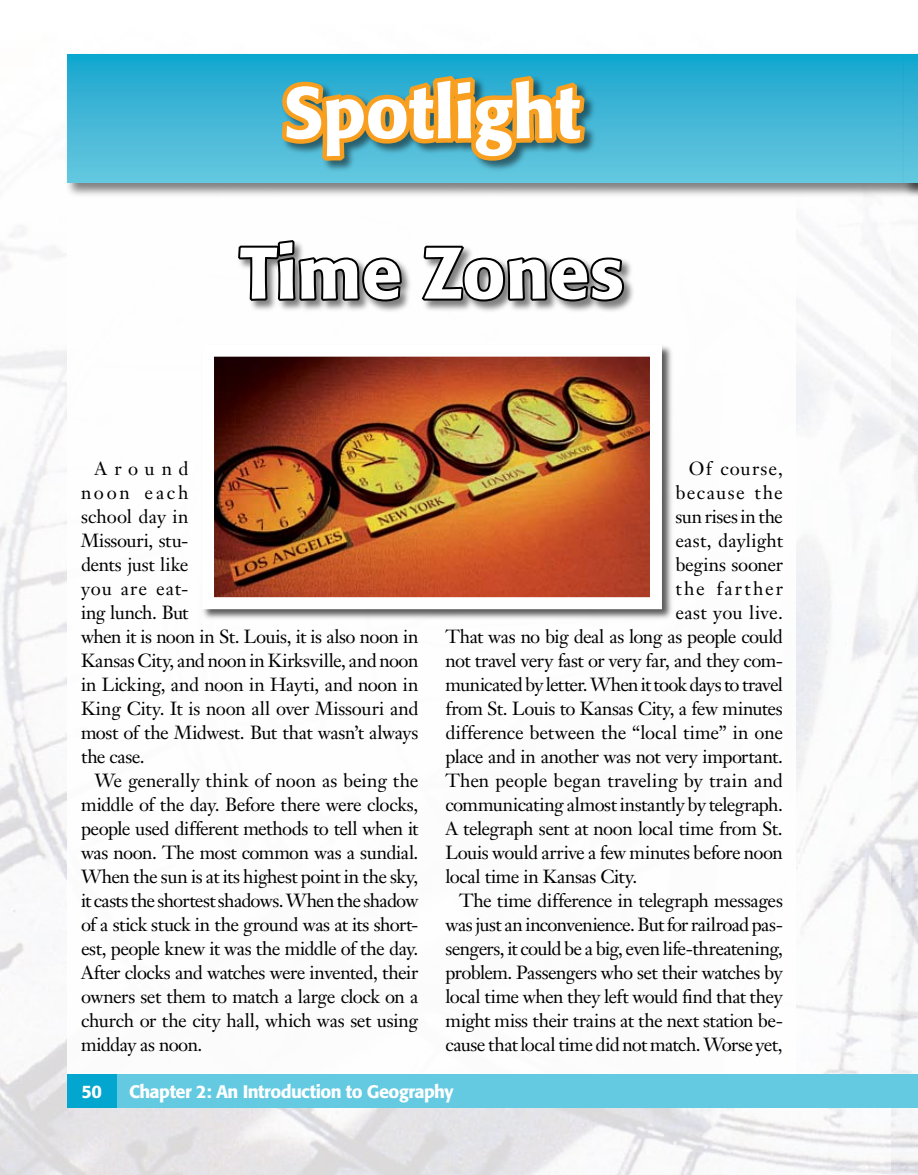
<style>
.page{position:relative;width:918px;height:1175px;background:#fff}
.page>*{position:absolute;margin:0;border:0;box-sizing:border-box;transform-origin:0 0}
.t1{font:500 72px "Formata";letter-spacing:-.005em;color:#fff}
.t2{font:18.75px/24px "Janson Text";letter-spacing:-.025em;color:#000}
.t3{font:18.75px "Janson Text";color:#000}
.t4{font:18.75px "Janson Text";letter-spacing:.005em;color:#000}
.t5{font:18.75px "Janson Text";letter-spacing:.01em;color:#000}
.t6{font:18.75px "Janson Text";letter-spacing:.075em;color:#000}
.t7{font:18.75px "Janson Text";letter-spacing:.11em;color:#000}
.t8{font:18.75px "Janson Text";letter-spacing:.055em;color:#000}
.t9{font:500 18px "Formata";letter-spacing:-.03em;color:#fff}
</style>
<div class="page">
<img style="left:0;top:222px;width:918px;height:952px">
<div style="left:68px;top:58px;width:728px;height:1025px;background:#fff"></div>
<div style="left:65px;top:51px;width:853px;height:147px;background:#000;opacity:.5"></div>
<div style="left:68px;top:54px;width:850px;height:129px;background:linear-gradient(to bottom,#16a6cf,#69c8df)"></div>
<div style="left:237px;top:239px;width:400px;height:75px;background:#000;opacity:.5"></div>
<svg style="left:236px;top:71px;width:390px;height:1103px"></svg>
<div style="left:68px;top:1073px;width:850px;height:34px;background:#63cae1"></div>
<div style="left:68px;top:1073px;width:49px;height:34px;background:#03a6cf"></div>
<div style="left:902px;top:51px;width:16px;height:147px;background:#000;opacity:.5"></div>
<svg style="left:904px;top:54px;width:14px;height:129px;background:#3fb6d6"></svg>
<div style="left:201px;top:343px;width:474px;height:279px;background:#000;opacity:.65"></div>
<img style="left:215px;top:358px;width:434px;height:238px">
<div style="left:202px;top:345px;width:460px;height:264px;border:12px solid #fff"></div>
<h1 class="t1" style="left:283px;top:69px;width:299px">Spotlight</h1>
<h1 class="t1" style="left:240px;top:229px;width:386px">Time Zones</h1>
<p class="t2" style="left:81px;top:456px;width:339px;text-indent:14px">Around<br>noon each<br>school day in<br>Missouri, stu-<br>dents just like<br>you are eat-<br>ing lunch. But<br>when it is noon in St. Louis, it is also noon in<br>Kansas City, and noon in Kirksville, and noon in Licking, and noon in Hayti, and noon in<br>King City. It is noon all over Missouri and most of the Midwest. But that wasn’t always the case.</p>
<p class="t2" style="left:81px;top:768px;width:339px;text-align:justify;text-indent:14px">We generally think of noon as being the middle of the day. Before there were clocks, people used different methods to tell when it was noon. The most common was a sundial.<br>When the sun is at its highest point in the sky, it casts the shortest shadows. When the shadow of a stick stuck in the ground was at its short&shy;est, people knew it was the middle of the day.<br>After clocks and watches were invented, their owners set them to match a large clock on a church or the city hall, which was set using midday as noon.</p>
<p class="t8" style="left:689px;top:456px;width:95px">Of course,</p>
<p class="t6" style="left:675px;top:480px;width:109px">because the</p>
<p class="t2" style="left:675px;top:504px;width:109px">sun rises in the</p>
<p class="t4" style="left:675px;top:528px;width:109px">east, daylight</p>
<p class="t2" style="left:675px;top:552px;width:109px">begins sooner</p>
<p class="t7" style="left:675px;top:576px;width:109px">the farther</p>
<p class="t5" style="left:675px;top:600px;width:109px">east you live.</p>
<p class="t2" style="left:446px;top:624px;width:339px">That was no big deal as long as people could</p>
<p class="t2" style="left:446px;top:648px;width:339px">not travel very fast or very far, and they com-</p>
<p class="t2" style="left:446px;top:672px;width:339px">municated by letter. When it took days to travel</p>
<p class="t2" style="left:446px;top:696px;width:339px">from St. Louis to Kansas City, a few minutes</p>
<p class="t2" style="left:446px;top:720px;width:339px">difference between the “local time” in one</p>
<p class="t2" style="left:446px;top:744px;width:339px">place and in another was not very important.</p>
<p class="t3" style="left:446px;top:768px;width:339px">Then people began traveling by train and</p>
<p class="t2" style="left:446px;top:792px;width:339px">communicating almost instantly by telegraph.</p>
<p class="t2" style="left:446px;top:816px;width:339px">A telegraph sent at noon local time from St.</p>
<p class="t2" style="left:446px;top:840px;width:339px">Louis would arrive a few minutes before noon</p>
<p class="t2" style="left:446px;top:864px;width:193px">local time in Kansas City.</p>
<p class="t2" style="left:459px;top:888px;width:325px">The time difference in telegraph messages</p>
<p class="t2" style="left:446px;top:912px;width:339px">was just an inconvenience. But for railroad pas-</p>
<p class="t2" style="left:446px;top:936px;width:339px">sengers, it could be a big, even life-threatening,</p>
<p class="t2" style="left:446px;top:960px;width:339px">problem. Passengers who set their watches by</p>
<p class="t2" style="left:446px;top:984px;width:339px">local time when they left would find that they</p>
<p class="t2" style="left:446px;top:1008px;width:339px">might miss their trains at the next station be-</p>
<p class="t2" style="left:446px;top:1032px;width:339px">cause that local time did not match. Worse yet,</p>
<p class="t9" style="left:81px;top:1080px;width:22px">50</p>
<p class="t9" style="left:129px;top:1080px;width:326px">Chapter 2: An Introduction to Geography</p>
</div>
